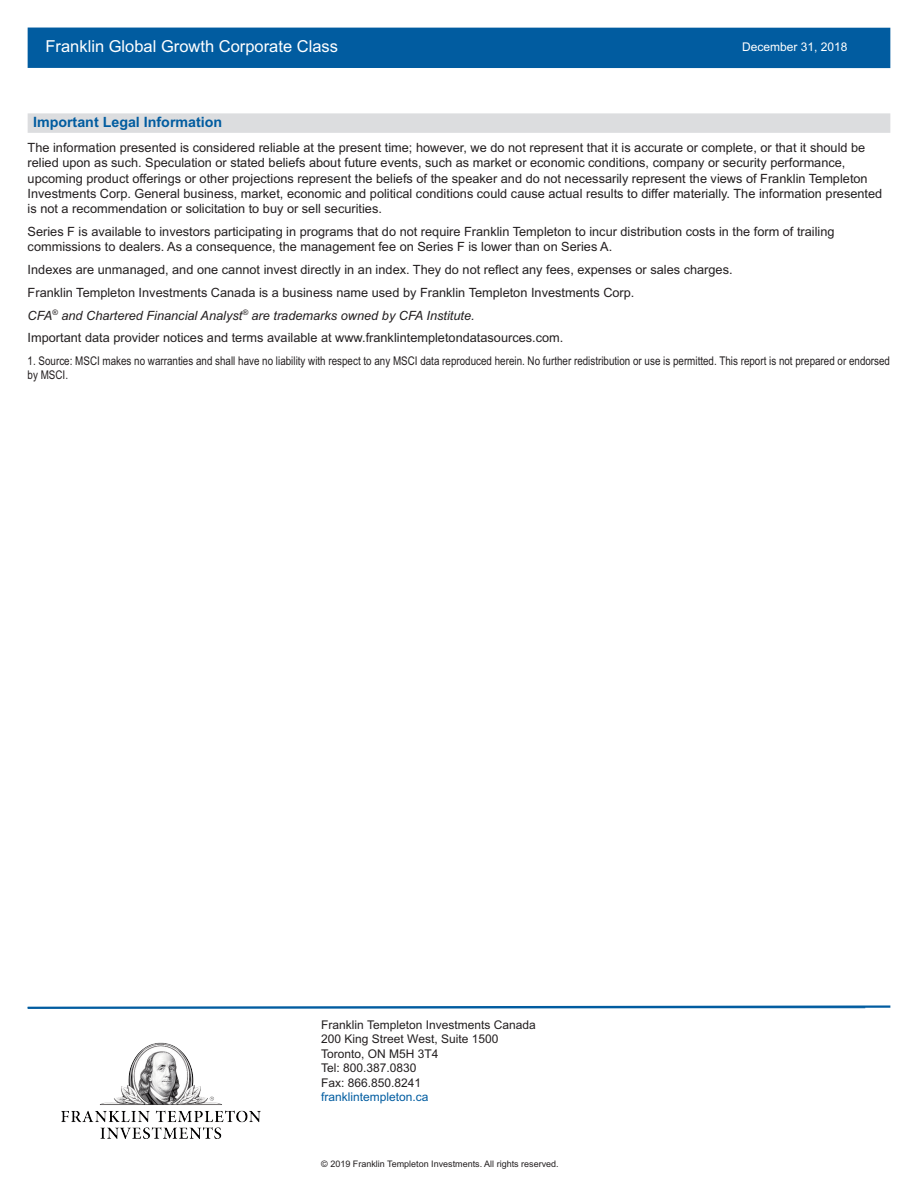
<style>
.page{position:relative;width:918px;height:1188px;background:#fff}
.page>*{position:absolute;margin:0;border:0;box-sizing:border-box;transform-origin:0 0}
.t1{font:16.5px "Arial";color:#fff}
.t2{font:700 14.25px "Arial";color:#015ca0}
.t3{font:12.75px/15.3px "Arial";color:#231f20}
.t4{font:12px/14.4px "Arial Narrow";color:#231f20}
.t5{font:12px/14.4px "Arial";color:#231f20}
.t6{font:12px "Arial";color:#015ca0}
.t7{font:12px "Arial";color:#fff}
.t8{font:9px "Arial";color:#231f20}
.s1{font-style:italic}
</style>
<div class="page">
<div style="left:28px;top:28px;width:862px;height:40px;background:#015ca0"></div>
<div style="left:28px;top:113px;width:862px;height:20px;background:#dcdddf"></div>
<svg style="left:27px;top:1005px;width:864px;height:4px"></svg>
<img style="left:62px;top:1043px;width:198px;height:96px">
<p class="t1" style="left:45px;top:37px;width:294px">Franklin Global Growth Corporate Class</p>
<p class="t7" style="left:742px;top:40px;width:107px">December 31, 2018</p>
<p class="t2" style="left:33px;top:114px;width:191px">Important Legal Information</p>
<p class="t3" style="left:28px;top:140px;width:856px">The information presented is considered reliable at the present time; however, we do not represent that it is accurate or complete, or that it should be relied upon as such. Speculation or stated beliefs about future events, such as market or economic conditions, company or security performance, upcoming product offerings or other projections represent the beliefs of the speaker and do not necessarily represent the views of Franklin Templeton Investments Corp. General business, market, economic and political conditions could cause actual results to differ materially. The information presented is not a recommendation or solicitation to buy or sell securities.</p>
<p class="t3" style="left:28px;top:224px;width:808px">Series F is available to investors participating in programs that do not require Franklin Templeton to incur distribution costs in the form of trailing commissions to dealers. As a consequence, the management fee on Series F is lower than on Series A.</p>
<p class="t3" style="left:28px;top:258px;width:706px;line-height:22.8px">Indexes are unmanaged, and one cannot invest directly in an index. They do not reflect any fees, expenses or sales charges.<br>Franklin Templeton Investments Canada is a business name used by Franklin Templeton Investments Corp.<br><span class="s1">CFA</span><sup>®</sup> <span class="s1">and Chartered Financial Analyst</span><sup>®</sup> <span class="s1">are trademarks owned by CFA Institute.<br></span>Important data provider notices and terms available at www.franklintempletondatasources.com.</p>
<p class="t4" style="left:28px;top:353px;width:864px">1. Source: MSCI makes no warranties and shall have no liability with respect to any MSCI data reproduced herein. No further redistribution or use is permitted. This report is not prepared or endorsed by MSCI.</p>
<p class="t5" style="left:321px;top:1018px;width:216px">Franklin Templeton Investments Canada<br>200 King Street West, Suite 1500<br>Toronto, ON M5H 3T4<br>Tel: 800.387.0830<br>Fax: 866.850.8241</p>
<p class="t6" style="left:321px;top:1090px;width:109px">franklintempleton.ca</p>
<p class="t8" style="left:321px;top:1159px;width:239px">© 2019 Franklin Templeton Investments. All rights reserved.</p>
</div>
